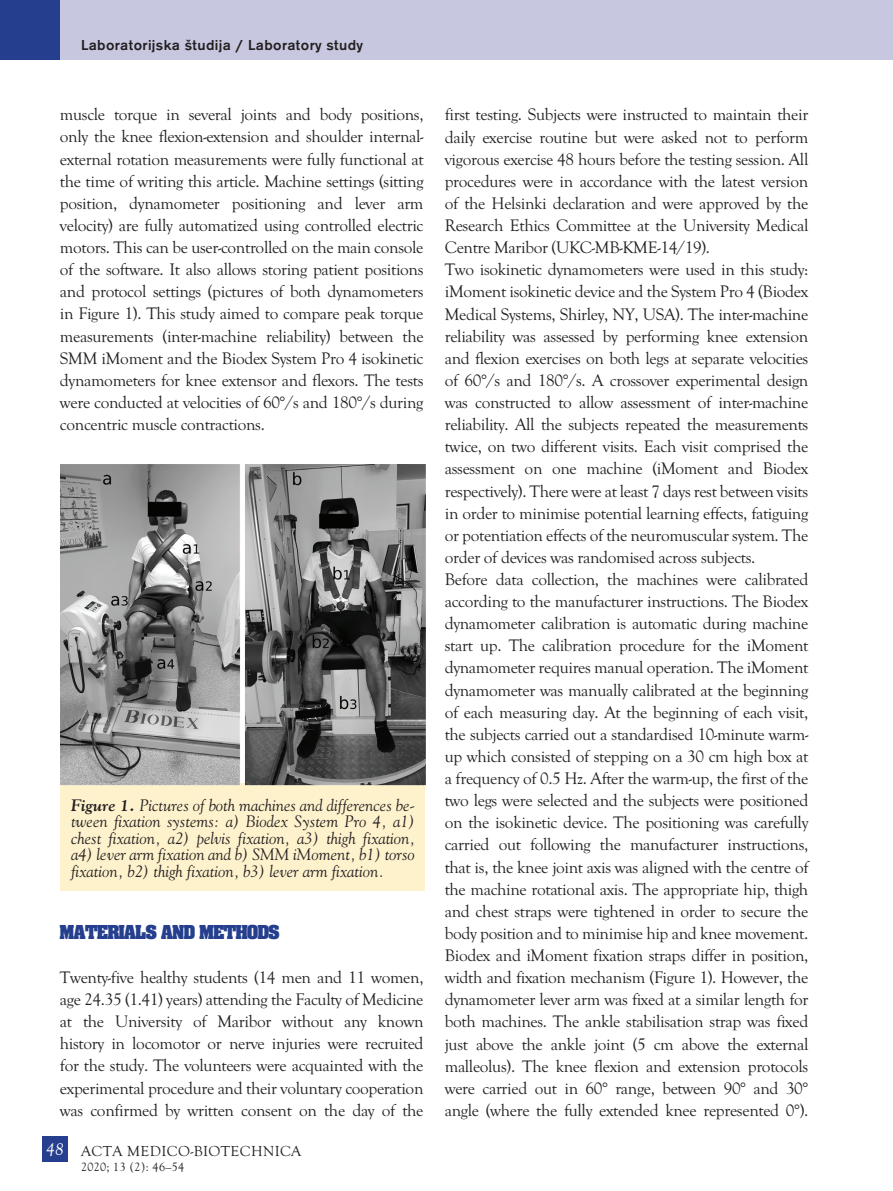
<style>
.page{position:relative;width:893px;height:1191px;background:#fff}
.page>*{position:absolute;margin:0;border:0;box-sizing:border-box;transform-origin:0 0}
.t1{font:700 21px "Aachen PCE";letter-spacing:-.02em;color:#253f8e}
.t2{font:italic 18px "Goudy Old Sty TCE";color:#fff}
.t3{font:17.25px/22px "Goudy Old Sty TCE";letter-spacing:-.02em;color:#231f20;text-align:justify}
.t4{font:italic 16.5px/16.5px "MM Goudy";color:#231f20;text-align:justify}
.t5{font:500 15px "Accius TCE";letter-spacing:.025em;color:#231f20}
.t6{font:15px "Goudy Old Sty TCE";letter-spacing:.025em;color:#231f20}
.t7{font:12px "MM Goudy";letter-spacing:.025em;color:#231f20}
.s1{font-weight:700}
</style>
<div class="page">
<div style="left:42px;top:1135px;width:26px;height:26px;background:#253f8e"></div>
<div style="left:60px;top:0;width:833px;height:60px;background:#c7c7e0"></div>
<div style="left:0;top:0;width:60px;height:60px;background:#253f8e"></div>
<div style="left:60px;top:783px;width:364px;height:108px;background:#fef2cd"></div>
<img style="left:61px;top:464px;width:364px;height:321px">
<p class="t5" style="left:81px;top:36px;width:283px">Laboratorijska študija / Laboratory study</p>
<p class="t3" style="left:60px;top:104px;width:365px">muscle torque in several joints and body positions, only the knee flexion-extension and shoulder internal&shy;external rotation measurements were fully functional at the time of writing this article. Machine settings (sitting position, dynamometer positioning and lever arm velocity) are fully automatized using controlled electric motors. This can be user-controlled on the main console of the software. It also allows storing patient positions and protocol settings (pictures of both dynamometers in Figure 1). This study aimed to compare peak torque measurements (inter-machine reliability) between the SMM iMoment and the Biodex System Pro 4 isokinetic dynamometers for knee extensor and flexors. The tests were conducted at velocities of 60°/s and 180°/s during concentric muscle contractions.</p>
<p class="t3" style="left:445px;top:104px;width:365px;text-align:left">first testing. Subjects were instructed to maintain their daily exercise routine but were asked not to perform vigorous exercise 48 hours before the testing session. All procedures were in accordance with the latest version of the Helsinki declaration and were approved by the Research Ethics Committee at the University Medical Centre Maribor (UKC-MB-KME-14/19).<br>Two isokinetic dynamometers were used in this study: iMoment isokinetic device and the System Pro 4 (Biodex Medical Systems, Shirley, NY, USA). The inter-machine reliability was assessed by performing knee extension and flexion exercises on both legs at separate velocities of 60°/s and 180°/s. A crossover experimental design was constructed to allow assessment of inter-machine reliability. All the subjects repeated the measurements twice, on two different visits. Each visit comprised the assessment on one machine (iMoment and Biodex respectively). There were at least 7 days rest between visits in order to minimise potential learning effects, fatiguing or potentiation effects of the neuromuscular system. The order of devices was randomised across subjects.<br>Before data collection, the machines were calibrated according to the manufacturer instructions. The Biodex dynamometer calibration is automatic during machine start up. The calibration procedure for the iMoment dynamometer requires manual operation. The iMoment dynamometer was manually calibrated at the beginning of each measuring day. At the beginning of each visit, the subjects carried out a standardised 10-minute warm&shy;up which consisted of stepping on a 30 cm high box at a frequency of 0.5 Hz. After the warm-up, the first of the two legs were selected and the subjects were positioned on the isokinetic device. The positioning was carefully carried out following the manufacturer instructions, that is, the knee joint axis was aligned with the centre of the machine rotational axis. The appropriate hip, thigh and chest straps were tightened in order to secure the body position and to minimise hip and knee movement.<br>Biodex and iMoment fixation straps differ in position, width and fixation mechanism (Figure 1). However, the dynamometer lever arm was fixed at a similar length for both machines. The ankle stabilisation strap was fixed just above the ankle joint (5 cm above the external malleolus). The knee flexion and extension protocols were carried out in 60° range, between 90° and 30° angle (where the fully extended knee represented 0°).</p>
<p class="t4" style="left:71px;top:796px;width:346px"><span class="s1">Figure 1.</span> Pictures of both machines and differences be&shy;tween fixation systems: a) Biodex System Pro 4, a1) chest fixation, a2) pelvis fixation, a3) thigh fixation, a4) lever arm fixation and b) SMM iMoment, b1) torso fixation, b2) thigh fixation, b3) lever arm fixation.</p>
<p class="t1" style="left:60px;top:921px;width:221px">MATERIALS AND METHODS</p>
<p class="t3" style="left:60px;top:966px;width:365px">Twenty-five healthy students (14 men and 11 women, age 24.35 (1.41) years) attending the Faculty of Medicine at the University of Maribor without any known history in locomotor or nerve injuries were recruited for the study. The volunteers were acquainted with the experimental procedure and their voluntary cooperation was confirmed by written consent on the day of the</p>
<p class="t2" style="left:46px;top:1138px;width:19px">48</p>
<p class="t6" style="left:81px;top:1143px;width:222px">ACTA MEDICO-BIOTECHNICA</p>
<p class="t7" style="left:81px;top:1159px;width:105px">2020; 13 (2): 46–54</p>
</div>
